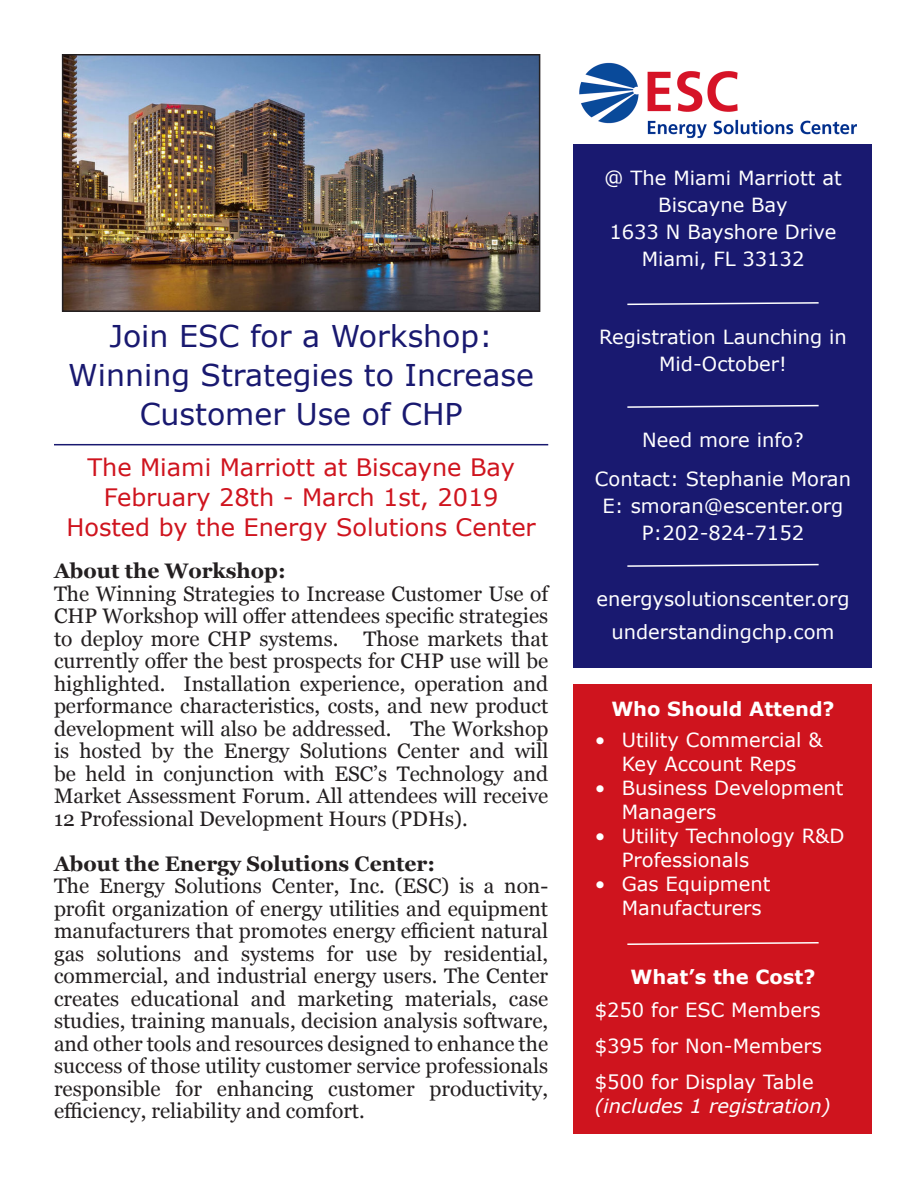
<style>
.page{position:relative;width:918px;height:1188px;background:#fff}
.page>*{position:absolute;margin:0;border:0;box-sizing:border-box;transform-origin:0 0}
.t1{font:30px/39px "Verdana";color:#191970;text-align:center}
.t2{font:24px "Verdana";color:#cf141e}
.t3{font:21px/22.5px "Georgia";color:#231f20;text-align:justify}
.t4{font:700 21px "Georgia";color:#231f20}
.t5{font:19.5px/24px "Verdana";color:#fff;text-align:center}
.t6{font:700 19.5px "Verdana";color:#fff}
.t7{font:italic 19.5px "Verdana";color:#fff}
</style>
<div class="page">
<div style="left:574px;top:144px;width:298px;height:524px;background:#191970"></div>
<img style="left:579px;top:62px;width:278px;height:76px">
<img style="left:65px;top:57px;width:472px;height:252px">
<div style="left:62px;top:54px;width:478px;height:258px;border:2px solid #231f20"></div>
<hr style="left:54px;top:444px;width:494px;height:1px;background:#191970">
<svg style="left:627px;top:302px;width:192px;height:4px"></svg>
<svg style="left:627px;top:404px;width:192px;height:4px"></svg>
<svg style="left:627px;top:563px;width:192px;height:4px"></svg>
<div style="left:574px;top:684px;width:298px;height:450px;background:#cf141e"></div>
<svg style="left:627px;top:942px;width:192px;height:3px"></svg>
<p class="t1" style="left:109px;top:316px;width:385px">Join ESC for a Workshop:</p>
<p class="t1" style="left:68px;top:355px;width:467px">Winning Strategies to Increase<br>Customer Use of CHP</p>
<p class="t2" style="left:87px;top:451px;width:429px">The Miami Marriott at Biscayne Bay</p>
<p class="t2" style="left:104px;top:481px;width:396px">February 28th - March 1st, 2019</p>
<p class="t2" style="left:66px;top:511px;width:471px">Hosted by the Energy Solutions Center</p>
<p class="t4" style="left:54px;top:558px;width:233px">About the Workshop:</p>
<p class="t3" style="left:54px;top:583px;width:496px">The Winning Strategies to Increase Customer Use of CHP Workshop will offer attendees specific strategies to deploy more CHP systems. Those markets that currently offer the best prospects for CHP use will be highlighted. Installation experience, operation and performance characteristics, costs, and new product development will also be addressed. The Workshop is hosted by the Energy Solutions Center and will be held in conjunction with ESC’s Technology and Market Assessment Forum. All attendees will receive 12 Professional Development Hours (PDHs).</p>
<p class="t4" style="left:54px;top:850px;width:383px">About the Energy Solutions Center:</p>
<p class="t3" style="left:54px;top:875px;width:496px">The Energy Solutions Center, Inc. (ESC) is a non&shy;profit organization of energy utilities and equipment manufacturers that promotes energy efficient natural gas solutions and systems for use by residential, commercial, and industrial energy users. The Center creates educational and marketing materials, case studies, training manuals, decision analysis software, and other tools and resources designed to enhance the success of those utility customer service professionals responsible for enhancing customer productivity, efficiency, reliability and comfort.</p>
<p class="t5" style="left:604px;top:164px;width:239px;line-height:27px">@ The Miami Marriott at<br>Biscayne Bay</p>
<p class="t5" style="left:609px;top:218px;width:229px;line-height:27px">1633 N Bayshore Drive<br>Miami, FL 33132</p>
<p class="t5" style="left:599px;top:323px;width:249px;line-height:27px">Registration Launching in<br>Mid-October!</p>
<p class="t5" style="left:642px;top:427px;width:163px">Need more info?</p>
<p class="t5" style="left:595px;top:466px;width:258px">Contact: Stephanie Moran</p>
<p class="t5" style="left:603px;top:493px;width:242px">E: smoran@escenter.org</p>
<p class="t5" style="left:642px;top:520px;width:164px">P:202-824-7152</p>
<p class="t5" style="left:596px;top:586px;width:255px">energysolutionscenter.org</p>
<p class="t5" style="left:611px;top:619px;width:225px">understandingchp.com</p>
<p class="t6" style="left:611px;top:695px;width:225px">Who Should Attend?</p>
<p class="t5" style="left:595px;top:728px;width:229px">• Utility Commercial &amp;<br>Key Account Reps</p>
<p class="t5" style="left:622px;top:776px;width:223px;text-align:left;text-indent:-27px">• Business Development<br>Managers</p>
<p class="t5" style="left:622px;top:824px;width:224px;text-align:left;text-indent:-27px">• Utility Technology R&amp;D<br>Professionals</p>
<p class="t5" style="left:622px;top:872px;width:150px;text-align:left;text-indent:-27px">• Gas Equipment<br>Manufacturers</p>
<p class="t6" style="left:631px;top:963px;width:186px">What’s the Cost?</p>
<p class="t5" style="left:595px;top:998px;width:227px">$250 for ESC Members</p>
<p class="t5" style="left:595px;top:1034px;width:229px">$395 for Non-Members</p>
<p class="t5" style="left:595px;top:1070px;width:220px">$500 for Display Table</p>
<p class="t7" style="left:595px;top:1092px;width:237px">(includes 1 registration)</p>
</div>
